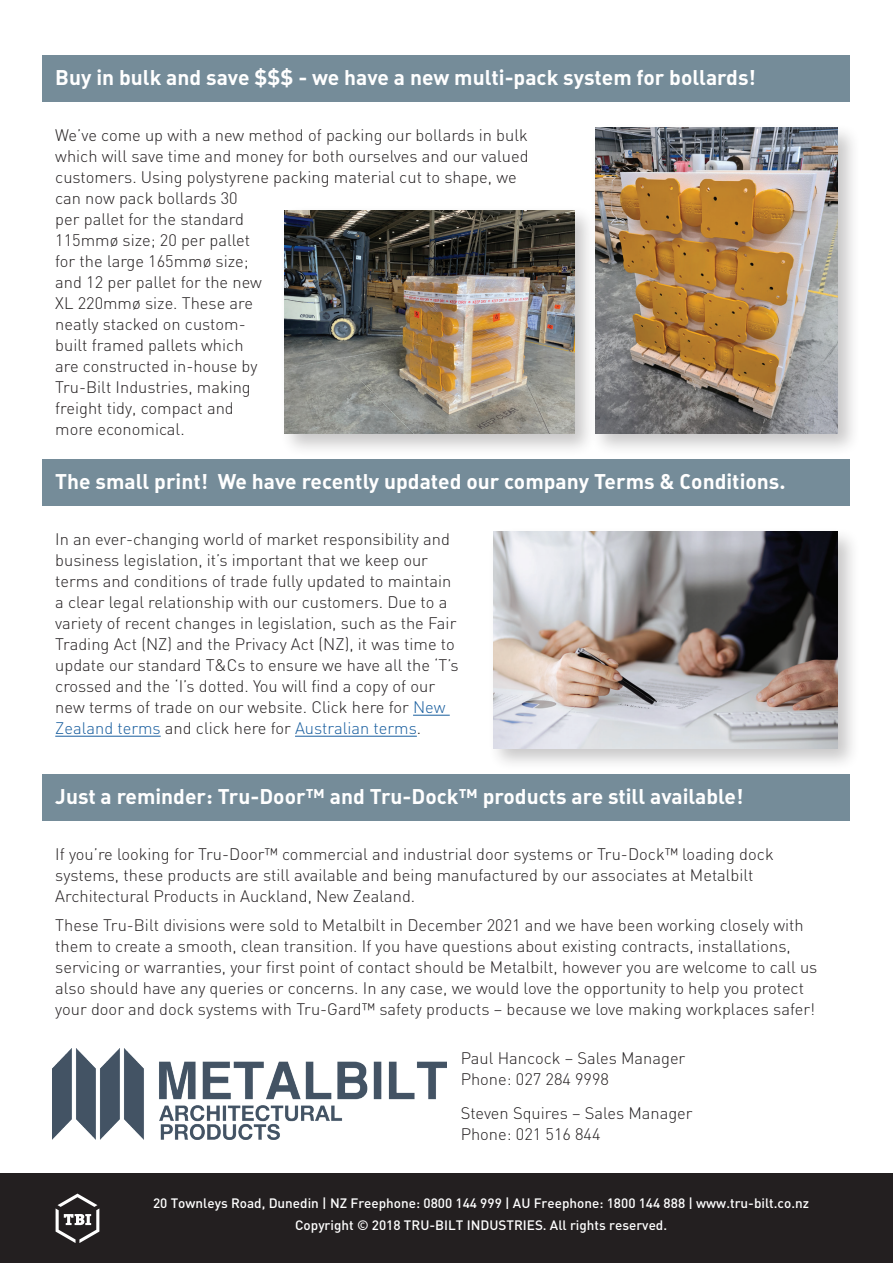
<style>
.page{position:relative;width:893px;height:1263px;background:#fff}
.page>*{position:absolute;margin:0;border:0;box-sizing:border-box;transform-origin:0 0}
.t1{font:21px "DIN Bold Alternate";color:#fff}
.t2{font:300 16.5px/21px "DIN";color:#231f20}
.t3{font:500 13.5px/22px "DIN";color:#fff;text-align:center}
.s1{color:#175d9e}
</style>
<div class="page">
<div style="left:0;top:1174px;width:893px;height:89px;background:#231f20"></div>
<svg style="left:56px;top:1193px;width:43px;height:50px"></svg>
<div style="left:43px;top:55px;width:807px;height:47px;background:#758c99"></div>
<div style="left:43px;top:459px;width:807px;height:47px;background:#758c99"></div>
<div style="left:43px;top:774px;width:807px;height:47px;background:#758c99"></div>
<hr style="left:413px;top:715px;width:37px;height:1px;background:#175d9e">
<hr style="left:55px;top:736px;width:106px;height:1px;background:#175d9e">
<hr style="left:295px;top:736px;width:122px;height:1px;background:#175d9e">
<div style="left:590px;top:122px;width:271px;height:335px;background:#231f20;opacity:.25"></div>
<img style="left:595px;top:128px;width:243px;height:306px">
<div style="left:280px;top:205px;width:317px;height:252px;background:#231f20;opacity:.25"></div>
<img style="left:285px;top:210px;width:289px;height:224px">
<div style="left:488px;top:526px;width:373px;height:245px;background:#231f20;opacity:.25"></div>
<img style="left:493px;top:531px;width:345px;height:217px">
<img style="left:52px;top:1048px;width:394px;height:92px">
<p class="t1" style="left:55px;top:64px;width:702px">Buy in bulk and save $$$ - we have a new multi-pack system for bollards!</p>
<p class="t2" style="left:55px;top:124px;width:475px">We’ve come up with a new method of packing our bollards in bulk which will save time and money for both ourselves and our valued customers. Using polystyrene packing material cut to shape, we can now pack bollards 30<br>per pallet for the standard<br>115mmø size; 20 per pallet<br>for the large 165mmø size;<br>and 12 per pallet for the new<br>XL 220mmø size. These are<br>neatly stacked on custom-<br>built framed pallets which<br>are constructed in-house by<br>Tru-Bilt Industries, making<br>freight tidy, compact and<br>more economical.</p>
<p class="t1" style="left:55px;top:468px;width:732px">The small print! We have recently updated our company Terms &amp; Conditions.</p>
<p class="t2" style="left:55px;top:528px;width:405px">In an ever-changing world of market responsibility and business legislation, it’s important that we keep our terms and conditions of trade fully updated to maintain a clear legal relationship with our customers. Due to a variety of recent changes in legislation, such as the Fair Trading Act (NZ) and the Privacy Act (NZ), it was time to update our standard T&amp;Cs to ensure we have all the ‘T’s crossed and the ‘I’s dotted. You will find a copy of our new terms of trade on our website. Click here for <span class="s1">New Zealand terms</span> and click here for <span class="s1">Australian terms</span>.</p>
<p class="t1" style="left:55px;top:783px;width:690px">Just a reminder: Tru-Door™ and Tru-Dock™ products are still available!</p>
<p class="t2" style="left:55px;top:843px;width:720px">If you’re looking for Tru-Door™ commercial and industrial door systems or Tru-Dock™ loading dock systems, these products are still available and being manufactured by our associates at Metalbilt<br>Architectural Products in Auckland, New Zealand.</p>
<p class="t2" style="left:55px;top:914px;width:764px">These Tru-Bilt divisions were sold to Metalbilt in December 2021 and we have been working closely with them to create a smooth, clean transition. If you have questions about existing contracts, installations, servicing or warranties, your first point of contact should be Metalbilt, however you are welcome to call us also should have any queries or concerns. In any case, we would love the opportunity to help you protect your door and dock systems with Tru-Gard™ safety products – because we love making workplaces safer!</p>
<p class="t2" style="left:461px;top:1047px;width:226px">Paul Hancock – Sales Manager<br>Phone: 027 284 9998</p>
<p class="t2" style="left:461px;top:1102px;width:233px">Steven Squires – Sales Manager<br>Phone: 021 516 844</p>
<p class="t3" style="left:153px;top:1192px;width:658px">20 Townleys Road, Dunedin | NZ Freephone: 0800 144 999 | AU Freephone: 1800 144 888 | www.tru-bilt.co.nz<br>Copyright © 2018 TRU-BILT INDUSTRIES. All rights reserved.</p>
</div>
